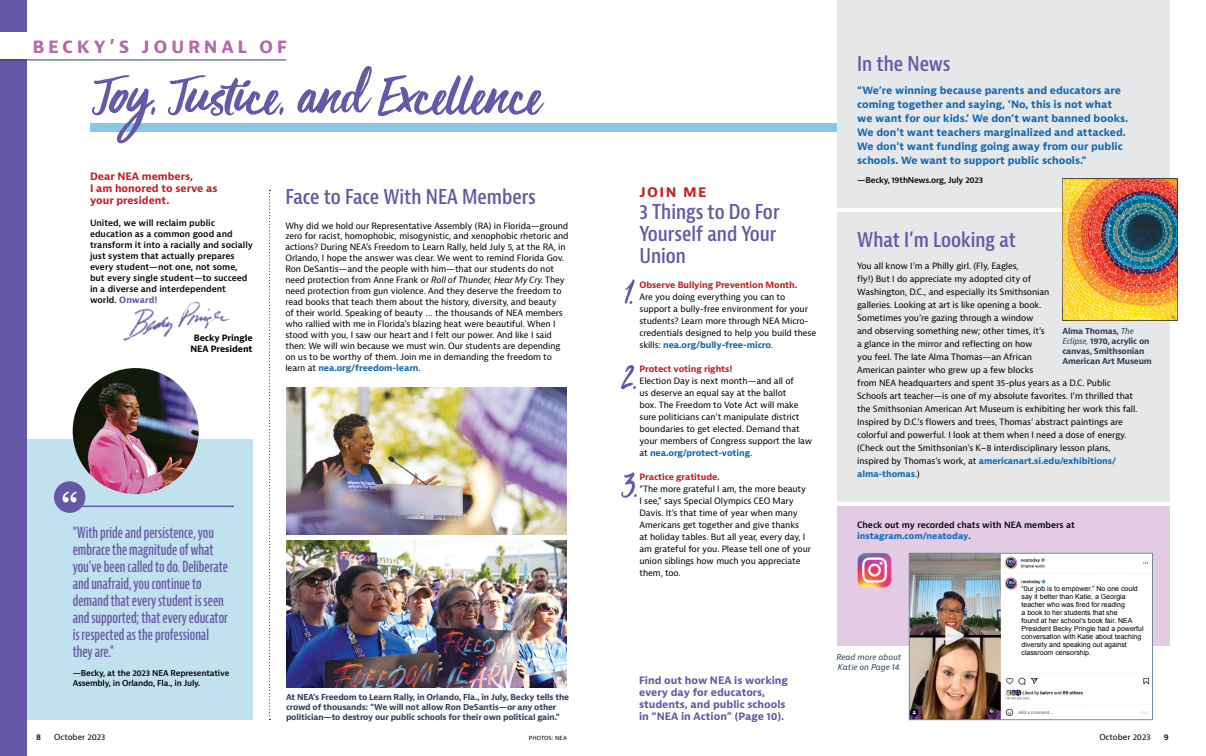
<style>
.page{position:relative;width:1206px;height:756px;background:#fff}
.page>*{position:absolute;margin:0;border:0;box-sizing:border-box;transform-origin:0 0}
.t1{font:600 condensed 20px/22px "Bernina Sans";color:#6658a6}
.t2{font:700 18px "Bernina Sans";letter-spacing:.2em;color:#b369ab}
.t3{font:600 extra-condensed 15px/17px "Bernina Sans";color:#6658a6}
.t4{font:700 14px "Bernina Sans";color:#c12127}
.t5{font:700 10px/14px "Bernina Sans";color:#1268b3}
.t6{font:700 10px/12px "Bernina Sans";color:#6658a6}
.t7{font:700 10px/12px "Bernina Sans";color:#c12127}
.t8{font:8.5px/12px "Bernina Sans";letter-spacing:-.01em;color:#000}
.t9{font:600 8.5px/11px "Bernina Sans";color:#000}
.t10{font:700 8.5px "Bernina Sans";letter-spacing:-.01em;color:#c12127}
.t11{font:700 8.5px/11px "Bernina Sans";letter-spacing:-.01em;color:#000;text-align:center}
.t12{font:700 8px/10px "Bernina Sans";letter-spacing:-.02em;color:#32415a}
.t13{font:600 8px/10px "Bernina Sans";letter-spacing:-.02em;color:#000}
.t14{font:italic 8px/10px "Bernina Sans";color:#32415a}
.t15{font:8px "Bernina Sans";color:#000}
.t16{font:7px/8px "Arial";color:#000}
.t17{font:6px "Bernina Sans";color:#000}
.s1{font-weight:700;color:#6658a6}
.s2{font-style:italic}
.s3{font-weight:700;color:#1268b3}
.s4{font-weight:400;font-style:italic}
</style>
<div class="page">
<div style="left:603px;top:123px;width:261px;height:8px;background:#85c9e4"></div>
<div style="left:837px;top:212px;width:333px;height:290px;background:#e6e7e8"></div>
<div style="left:837px;top:0;width:333px;height:207px;background:#e6e7e8"></div>
<div style="left:837px;top:506px;width:333px;height:140px;background:#e2cbe3"></div>
<svg style="left:625px;top:279px;width:10px;height:25px"></svg>
<svg style="left:621px;top:365px;width:15px;height:24px"></svg>
<svg style="left:621px;top:472px;width:16px;height:26px"></svg>
<img style="left:911px;top:555px;width:240px;height:163px">
<div style="left:909px;top:553px;width:244px;height:167px;border:1px solid #6f8c9b"></div>
<img style="left:1062px;top:178px;width:116px;height:143px">
<img style="left:858px;top:553px;width:33px;height:34px">
<div style="left:1047px;top:578px;width:90px;height:6px;background:#fff"></div>
<div style="left:1022px;top:585px;width:122px;height:78px;background:#fff"></div>
<div style="left:90px;top:123px;width:513px;height:8px;background:#85c9e4"></div>
<div style="left:22px;top:439px;width:230px;height:281px;background:#c1e1ef"></div>
<img style="left:73px;top:368px;width:126px;height:126px;border-radius:63px">
<svg style="left:269px;top:190px;width:2px;height:530px"></svg>
<img style="left:114px;top:301px;width:116px;height:76px">
<div style="left:54px;top:481px;width:31px;height:32px;background:#6658a6;border-radius:50%"></div>
<svg style="left:63px;top:492px;width:14px;height:10px"></svg>
<hr style="left:73px;top:506px;width:161px;height:1px;background:#6658a6">
<img style="left:287px;top:540px;width:280px;height:147px">
<img style="left:287px;top:387px;width:280px;height:147px">
<svg style="left:92px;top:66px;width:453px;height:77px"></svg>
<div style="left:0;top:0;width:27px;height:756px;background:#6658a6"></div>
<div style="left:0;top:32px;width:220px;height:27px;background:#fff"></div>
<hr style="left:0;top:59px;width:286px;height:1px;background:#32415a">
<h2 class="t2" style="left:32px;top:34px;width:256px">BECKY’S JOURNAL OF</h2>
<p class="t7" style="left:90px;top:171px;width:129px">Dear NEA members,<br>I am honored to serve as your president.</p>
<p class="t9" style="left:90px;top:218px;width:165px">United, we will reclaim public education as a common good and transform it into a racially and socially just system that actually prepares every student—not one, not some, but every single student—to succeed in a diverse and interdependent world. <span class="s1">Onward!</span></p>
<p class="t11" style="left:190px;top:333px;width:64px">Becky Pringle<br>NEA President</p>
<h1 class="t1" style="left:285px;top:186px;width:252px">Face to Face With NEA Members</h1>
<p class="t8" style="left:285px;top:220px;width:285px;line-height:11px">Why did we hold our Representative Assembly (RA) in Florida—ground zero for racist, homophobic, misogynistic, and xenophobic rhetoric and actions? During NEA’s Freedom to Learn Rally, held July 5, at the RA, in Orlando, I hope the answer was clear. We went to remind Florida Gov.<br>Ron DeSantis—and the people with him—that our students do not need protection from Anne Frank or <span class="s2">Roll of Thunder, Hear My Cry.</span> They need protection from gun violence. And they deserve the freedom to read books that teach them about the history, diversity, and beauty<br>of their world. Speaking of beauty … the thousands of NEA members who rallied with me in Florida’s blazing heat were beautiful. When I stood with you, I saw our heart and I felt our power. And like I said then: We will win because we must win. Our students are depending on us to be worthy of them. Join me in demanding the freedom to learn at <span class="s3">nea.org/freedom-learn</span>.</p>
<p class="t3" style="left:73px;top:524px;width:157px">“With pride and persistence, you embrace the magnitude of what you’ve been called to do. Deliberate and unafraid, you continue to demand that every student is seen and supported; that every educator is respected as the professional they are.”</p>
<p class="t13" style="left:73px;top:668px;width:158px">—Becky, at the 2023 NEA Representative<br>Assembly, in Orlando, Fla., in July.</p>
<p class="t13" style="left:36px;top:732px;width:6px">8</p>
<p class="t15" style="left:54px;top:732px;width:53px">October 2023</p>
<p class="t12" style="left:286px;top:692px;width:285px">At NEA’s Freedom to Learn Rally, in Orlando, Fla., in July, Becky tells the crowd of thousands: “We will not allow Ron DeSantis—or any other politician—to destroy our public schools for their own political gain.”</p>
<p class="t17" style="left:529px;top:734px;width:40px">PHOTOS: NEA</p>
<h3 class="t4" style="left:639px;top:183px;width:69px">JOIN ME</h3>
<h1 class="t1" style="left:639px;top:201px;width:142px">3 Things to Do For<br>Yourself and Your<br>Union</h1>
<p class="t10" style="left:639px;top:279px;width:159px">Observe Bullying Prevention Month.</p>
<p class="t8" style="left:639px;top:291px;width:178px">Are you doing everything you can to support a bully-free environment for your students? Learn more through NEA Micro&shy;credentials designed to help you build these skills: <span class="s3">nea.org/bully-free-micro</span>.</p>
<p class="t10" style="left:639px;top:363px;width:95px">Protect voting rights!</p>
<p class="t8" style="left:639px;top:375px;width:174px">Election Day is next month—and all of<br>us deserve an equal say at the ballot<br>box. The Freedom to Vote Act will make sure politicians can’t manipulate district boundaries to get elected. Demand that your members of Congress support the law at <span class="s3">nea.org/protect-voting</span>.</p>
<p class="t10" style="left:639px;top:471px;width:82px">Practice gratitude.</p>
<p class="t8" style="left:639px;top:483px;width:173px">“The more grateful I am, the more beauty<br>I see,” says Special Olympics CEO Mary Davis. It’s that time of year when many Americans get together and give thanks<br>at holiday tables. But all year, every day, I am grateful for you. Please tell one of your union siblings how much you appreciate them, too.</p>
<p class="t6" style="left:639px;top:675px;width:151px">Find out how NEA is working every day for educators, students, and public schools in “NEA in Action” (Page 10).</p>
<h1 class="t1" style="left:857px;top:54px;width:95px">In the News</h1>
<p class="t5" style="left:857px;top:84px;width:272px">“We’re winning because parents and educators are coming together and saying, ‘No, this is not what we want for our kids.’ We don’t want banned books.<br>We don’t want teachers marginalized and attacked.<br>We don’t want funding going away from our public schools. We want to support public schools.“</p>
<p class="t13" style="left:857px;top:176px;width:128px">—Becky, 19thNews.org, July 2023</p>
<h1 class="t1" style="left:857px;top:230px;width:160px">What I’m Looking at</h1>
<p class="t8" style="left:857px;top:260px;width:282px;line-height:13px">You all know I’m a Philly girl. (Fly, Eagles,<br>fly!) But I do appreciate my adopted city of<br>Washington, D.C., and especially its Smithsonian<br>galleries. Looking at art is like opening a book.<br>Sometimes you’re gazing through a window<br>and observing something new; other times, it’s<br>a glance in the mirror and reflecting on how<br>you feel. The late Alma Thomas—an African<br>American painter who grew up a few blocks<br>from NEA headquarters and spent 35-plus years as a D.C. Public Schools art teacher—is one of my absolute favorites. I’m thrilled that the Smithsonian American Art Museum is exhibiting her work this fall.<br>Inspired by D.C.’s flowers and trees, Thomas’ abstract paintings are colorful and powerful. I look at them when I need a dose of energy. (Check out the Smithsonian’s K–8 interdisciplinary lesson plans, inspired by Thomas’s work, at <span class="s3">americanart.si.edu/exhibitions/ alma-thomas</span>.)</p>
<p class="t12" style="left:1062px;top:326px;width:91px">Alma Thomas, <span class="s4">The<br>Eclipse,</span> 1970, acrylic on canvas, Smithsonian<br>American Art Museum</p>
<p class="t9" style="left:857px;top:520px;width:219px">Check out my recorded chats with NEA members at <span class="s3">instagram.com/neatoday</span>.</p>
<p class="t14" style="left:836px;top:652px;width:66px">Read more about<br>Katie on Page 14.</p>
<p class="t16" style="left:1022px;top:584px;width:124px">“0ur job is to empower.” No one could say it better than Katie, a Georgia teacher who was fired for reading<br>a book to her students that she<br>found at her school’s book fair. NEA President Becky Pringle had a powerful conversation with Katie about teaching diversity and speaking out against classroom censorship.</p>
<p class="t15" style="left:1099px;top:732px;width:53px">October 2023</p>
<p class="t13" style="left:1164px;top:732px;width:7px">9</p>
</div>
